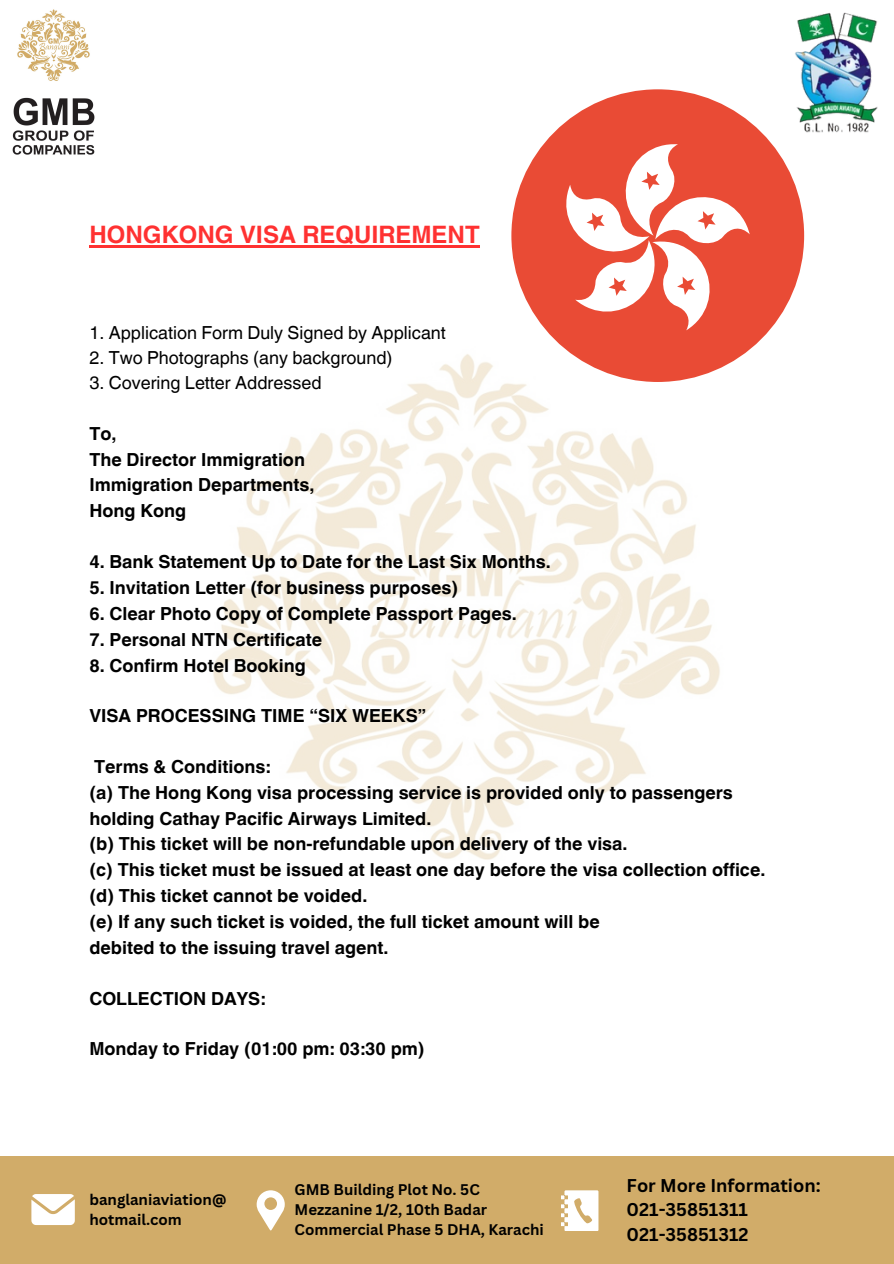
<style>
.page{position:relative;width:894px;height:1264px;background:#fff}
.page>*{position:absolute;margin:0;border:0;box-sizing:border-box;transform-origin:0 0}
.t1{font:700 24px "Helvetica World";color:#ff3131}
.t2{font:700 18px "Helvetica World";color:#000}
.t3{font:18px "Helvetica World";color:#000}
.t4{font:700 18px "Canva Sans";color:#000}
.t5{font:700 15px/20.2px "Canva Sans";color:#000}
</style>
<div class="page">
<img style="left:213px;top:333px;width:554px;height:527px">
<img style="left:12px;top:9px;width:83px;height:146px">
<img style="left:795px;top:12px;width:83px;height:121px">
<div style="left:0;top:1155px;width:893px;height:108px;background:#d1ac69"></div>
<svg style="left:256px;top:1190px;width:29px;height:40px"></svg>
<svg style="left:31px;top:1194px;width:44px;height:30px"></svg>
<svg style="left:561px;top:1190px;width:37px;height:40px"></svg>
<hr style="left:89px;top:245px;width:390px;height:2px;background:#ff3131">
<div style="left:511px;top:89px;width:292px;height:293px;background:#e94b35;border-radius:50%"></div>
<svg style="left:566px;top:144px;width:183px;height:187px"></svg>
<p class="t1" style="left:89px;top:214px;width:392px">HONGKONG VISA REQUIREMENT</p>
<p class="t3" style="left:89px;top:322px;width:358px">1. Application Form Duly Signed by Applicant</p>
<p class="t3" style="left:89px;top:347px;width:305px">2. Two Photographs (any background)</p>
<p class="t3" style="left:89px;top:372px;width:234px">3. Covering Letter Addressed</p>
<p class="t2" style="left:89px;top:418px;width:29px">To,</p>
<p class="t2" style="left:89px;top:444px;width:217px">The Director Immigration</p>
<p class="t2" style="left:89px;top:470px;width:226px">Immigration Departments,</p>
<p class="t2" style="left:89px;top:496px;width:98px">Hong Kong</p>
<p class="t2" style="left:89px;top:547px;width:463px">4. Bank Statement Up to Date for the Last Six Months.</p>
<p class="t2" style="left:89px;top:572px;width:370px">5. Invitation Letter (for business purposes)</p>
<p class="t2" style="left:89px;top:598px;width:428px">6. Clear Photo Copy of Complete Passport Pages.</p>
<p class="t2" style="left:89px;top:624px;width:234px">7. Personal NTN Certificate</p>
<p class="t2" style="left:89px;top:650px;width:218px">8. Confirm Hotel Booking</p>
<p class="t2" style="left:89px;top:701px;width:338px">VISA PROCESSING TIME “SIX WEEKS”</p>
<p class="t2" style="left:94px;top:751px;width:178px">Terms &amp; Conditions:</p>
<p class="t2" style="left:89px;top:777px;width:644px">(a) The Hong Kong visa processing service is provided only to passengers</p>
<p class="t2" style="left:89px;top:803px;width:343px">holding Cathay Pacific Airways Limited.</p>
<p class="t2" style="left:89px;top:829px;width:539px">(b) This ticket will be non-refundable upon delivery of the visa.</p>
<p class="t2" style="left:89px;top:855px;width:677px">(c) This ticket must be issued at least one day before the visa collection office.</p>
<p class="t2" style="left:89px;top:881px;width:279px">(d) This ticket cannot be voided.</p>
<p class="t2" style="left:89px;top:907px;width:512px">(e) If any such ticket is voided, the full ticket amount will be</p>
<p class="t2" style="left:89px;top:932px;width:300px">debited to the issuing travel agent.</p>
<p class="t2" style="left:89px;top:983px;width:177px">COLLECTION DAYS:</p>
<p class="t2" style="left:89px;top:1034px;width:337px">Monday to Friday (01:00 pm: 03:30 pm)</p>
<p class="t5" style="left:89px;top:1188px;width:138px">banglaniaviation@ hotmail.com</p>
<p class="t5" style="left:294px;top:1178px;width:251px">GMB Building Plot No. 5C<br>Mezzanine 1/2, 10th Badar<br>Commercial Phase 5 DHA, Karachi</p>
<p class="t4" style="left:626px;top:1172px;width:195px">For More Information:</p>
<p class="t4" style="left:626px;top:1196px;width:123px">021-35851311</p>
<p class="t4" style="left:626px;top:1221px;width:123px">021-35851312</p>
</div>
